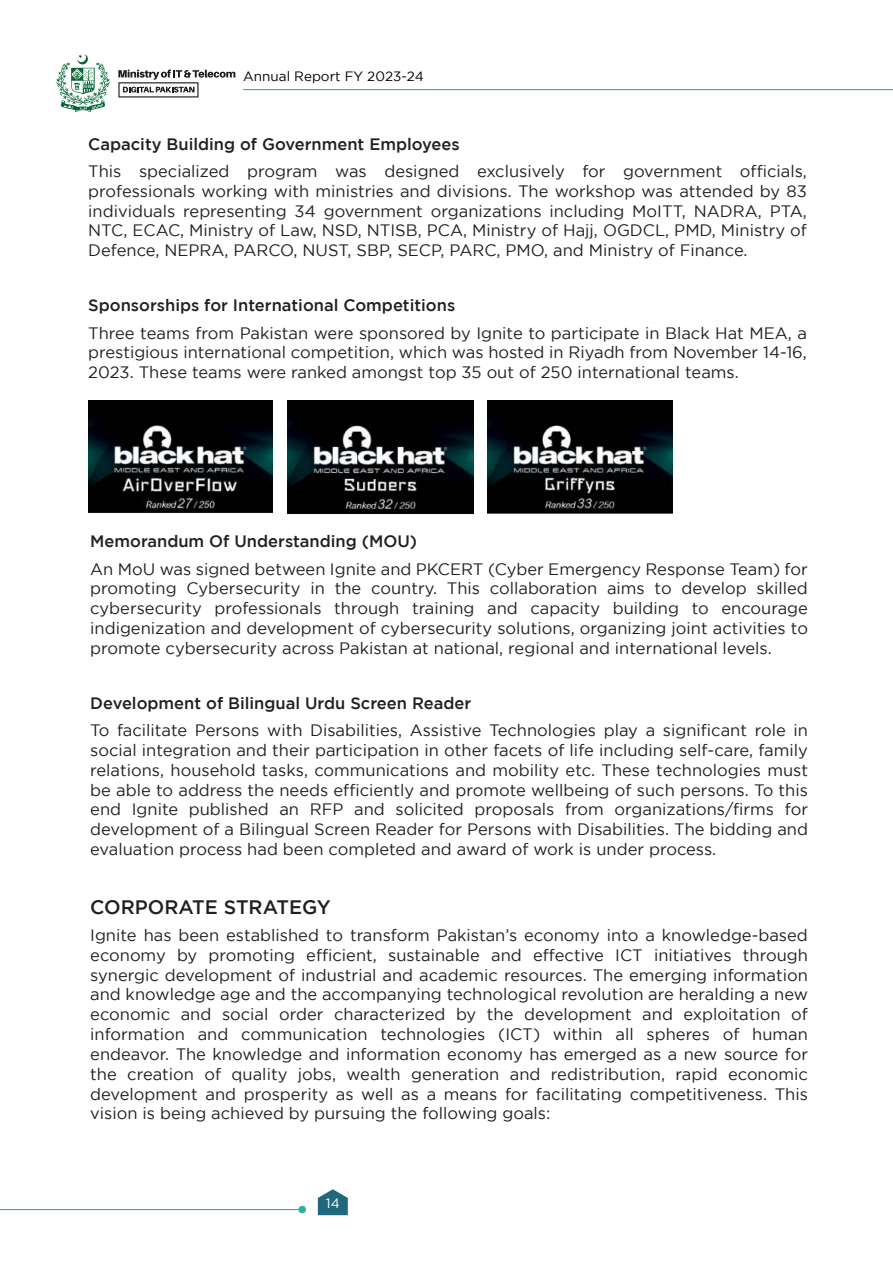
<style>
.page{position:relative;width:893px;height:1263px;background:#fff}
.page>*{position:absolute;margin:0;border:0;box-sizing:border-box;transform-origin:0 0}
.t1{font:500 19.5px "Gotham";color:#221f1f}
.t2{font:16.5px/19.8px "Gotham";color:#221f1f;text-align:justify}
.t3{font:500 16.5px "Gotham";color:#221f1f}
.t4{font:13.5px "Gotham";color:#000}
.t5{font:13.5px "Gotham";color:#fff}
</style>
<div class="page">
<hr style="left:243px;top:89px;width:650px;height:1px;background:#2bb29e">
<hr style="left:0;top:1209px;width:306px;height:1px;background:#2bb29e">
<svg style="left:318px;top:1189px;width:30px;height:26px"></svg>
<div style="left:298px;top:1206px;width:8px;height:7px;background:#2bb29e;border-radius:50%"></div>
<svg style="left:56px;top:54px;width:55px;height:58px"></svg>
<svg style="left:118px;top:69px;width:117px;height:28px"></svg>
<img style="left:88px;top:401px;width:184px;height:112px">
<img style="left:287px;top:401px;width:186px;height:114px">
<img style="left:488px;top:401px;width:185px;height:113px">
<p class="t4" style="left:243px;top:71px;width:182px">Annual Report FY 2023-24</p>
<p class="t3" style="left:88px;top:137px;width:373px">Capacity Building of Government Employees</p>
<p class="t2" style="left:88px;top:162px;width:720px">This specialized program was designed exclusively for government officials, professionals working with ministries and divisions. The workshop was attended by 83 individuals representing 34 government organizations including MoITT, NADRA, PTA, NTC, ECAC, Ministry of Law, NSD, NTISB, PCA, Ministry of Hajj, OGDCL, PMD, Ministry of Defence, NEPRA, PARCO, NUST, SBP, SECP, PARC, PMO, and Ministry of Finance.</p>
<p class="t3" style="left:88px;top:299px;width:368px">Sponsorships for International Competitions</p>
<p class="t2" style="left:88px;top:324px;width:720px">Three teams from Pakistan were sponsored by Ignite to participate in Black Hat MEA, a prestigious international competition, which was hosted in Riyadh from November 14-16, 2023. These teams were ranked amongst top 35 out of 250 international teams.</p>
<p class="t3" style="left:90px;top:535px;width:328px">Memorandum Of Understanding (MOU)</p>
<p class="t2" style="left:90px;top:559px;width:719px">An MoU was signed between Ignite and PKCERT (Cyber Emergency Response Team) for promoting Cybersecurity in the country. This collaboration aims to develop skilled cybersecurity professionals through training and capacity building to encourage indigenization and development of cybersecurity solutions, organizing joint activities to promote cybersecurity across Pakistan at national, regional and international levels.</p>
<p class="t3" style="left:90px;top:696px;width:383px">Development of Bilingual Urdu Screen Reader</p>
<p class="t2" style="left:90px;top:721px;width:719px">To facilitate Persons with Disabilities, Assistive Technologies play a significant role in social integration and their participation in other facets of life including self-care, family relations, household tasks, communications and mobility etc. These technologies must be able to address the needs efficiently and promote wellbeing of such persons. To this end Ignite published an RFP and solicited proposals from organizations/firms for development of a Bilingual Screen Reader for Persons with Disabilities. The bidding and evaluation process had been completed and award of work is under process.</p>
<p class="t1" style="left:90px;top:899px;width:242px">CORPORATE STRATEGY</p>
<p class="t2" style="left:90px;top:926px;width:719px">Ignite has been established to transform Pakistan’s economy into a knowledge-based economy by promoting efficient, sustainable and effective ICT initiatives through synergic development of industrial and academic resources. The emerging information and knowledge age and the accompanying technological revolution are heralding a new economic and social order characterized by the development and exploitation of information and communication technologies (ICT) within all spheres of human endeavor. The knowledge and information economy has emerged as a new source for the creation of quality jobs, wealth generation and redistribution, rapid economic development and prosperity as well as a means for facilitating competitiveness. This vision is being achieved by pursuing the following goals:</p>
<p class="t5" style="left:326px;top:1198px;width:15px">14</p>
</div>
